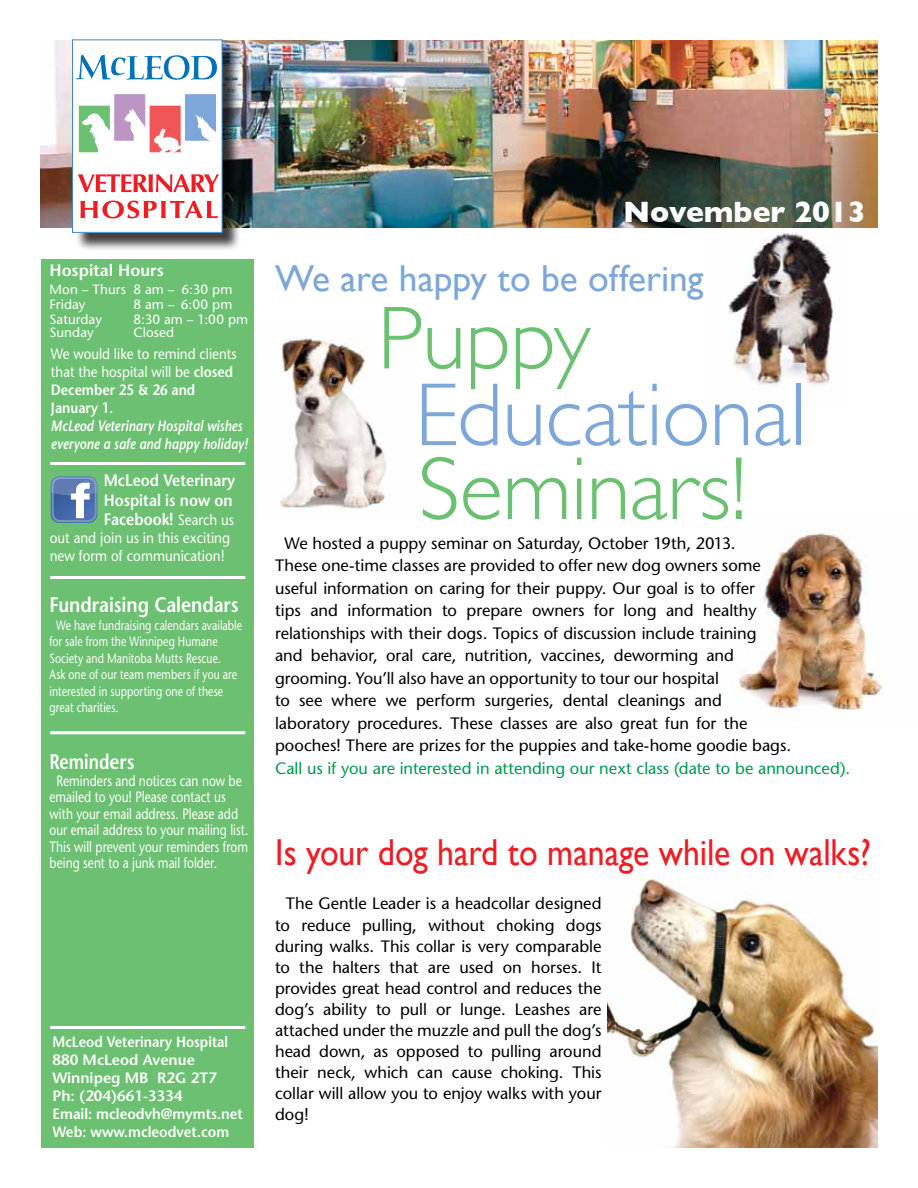
<style>
.page{position:relative;width:918px;height:1188px;background:#fff}
.page>*{position:absolute;margin:0;border:0;box-sizing:border-box;transform-origin:0 0}
.t1{font:300 90px "Gill Sans";letter-spacing:-.01em;color:#6cc071}
.t2{font:300 90px "Gill Sans";letter-spacing:-.01em;color:#7da7d8}
.t3{font:37.5px "Gill Sans";letter-spacing:-.005em;color:#ed1d24;scale:.9 1}
.t4{font:37.5px "Gill Sans";letter-spacing:-.005em;color:#7da7d8}
.t5{font:700 30px "Gill Sans";color:#fff}
.t6{font:600 21px "Stone Sans";color:#fff;scale:.87 1}
.t7{font:600 21px "Stone Sans";color:#fff;scale:.8 1}
.t8{font:16.5px/21px "Stone Sans";color:#000}
.t9{font:16.5px "Stone Sans";letter-spacing:-.005em;color:#009a4e}
.t10{font:600 16.5px/19.8px "Stone Sans";color:#fff;scale:.9 1}
.t11{font:600 16.5px "Stone Sans";color:#fff}
.t12{font:15px/16.5px "Stone Sans";color:#fff;scale:.8 1}
.t13{font:600 15px/18px "Stone Sans";color:#fff;scale:.9 1}
.t14{font:15px/18px "Stone Sans";color:#fff;scale:.89 1}
.t15{font:italic 600 15px/18px "Stone Sans";color:#fff;scale:.84 1}
.t16{font:15px/18px "Stone Sans";color:#fff;scale:.9 1}
.t17{font:13.5px/16.5px "Stone Sans";letter-spacing:.005em;color:#fff;scale:.78 1}
.t18{font:13.5px/15px "Stone Sans";letter-spacing:.005em;color:#fff}
.s1{font-weight:600}
.s2{font-weight:400;font-size:15px}
</style>
<div class="page">
<img style="left:739px;top:532px;width:144px;height:187px">
<img style="left:727px;top:230px;width:109px;height:156px">
<img style="left:280px;top:338px;width:106px;height:173px">
<img style="left:40px;top:40px;width:838px;height:188px">
<div style="left:41px;top:259px;width:213px;height:889px;background:#6cc071"></div>
<div style="left:75px;top:42px;width:166px;height:209px;background:#000;opacity:.75"></div>
<div style="left:72px;top:40px;width:150px;height:192px;background:#fff"></div>
<div style="left:72px;top:39px;width:151px;height:194px;border:1px solid #3a89c9"></div>
<svg style="left:78px;top:174px;width:141px;height:18px"></svg>
<svg style="left:80px;top:201px;width:138px;height:17px"></svg>
<svg style="left:76px;top:55px;width:141px;height:25px"></svg>
<svg style="left:79px;top:94px;width:137px;height:58px"></svg>
<hr style="left:50px;top:1026px;width:195px;height:3px;background:#fff">
<hr style="left:50px;top:576px;width:195px;height:3px;background:#fff">
<hr style="left:50px;top:462px;width:195px;height:3px;background:#fff">
<img style="left:608px;top:878px;width:270px;height:270px">
<hr style="left:50px;top:731px;width:195px;height:3px;background:#fff">
<svg style="left:51px;top:476px;width:46px;height:47px;background:#7491bc"></svg>
<p class="t11" style="left:50px;top:260px;width:116px">Hospital Hours</p>
<p class="t18" style="left:50px;top:281px;width:184px">Mon – Thurs 8 am – 6:30 pm<br>Friday</p>
<p class="t18" style="left:133px;top:296px;width:100px">8 am – 6:00 pm</p>
<p class="t18" style="left:50px;top:311px;width:54px">Saturday</p>
<p class="t18" style="left:133px;top:311px;width:116px">8:30 am – 1:00 pm</p>
<p class="t18" style="left:50px;top:325px;width:46px">Sunday</p>
<p class="t18" style="left:133px;top:325px;width:42px">Closed</p>
<p class="t14" style="left:51px;top:345px;width:210px">We would like to remind clients that the hospital will be <span class="s1">closed<br>December 25 &amp; 26 and<br>January 1.</span></p>
<p class="t15" style="left:51px;top:417px;width:236px">McLeod Veterinary Hospital wishes everyone a safe and happy holiday!</p>
<p class="t10" style="left:104px;top:470px;width:148px">McLeod Veterinary<br>Hospital is now on<br>Facebook! <span class="s2">Search us</span></p>
<p class="t16" style="left:50px;top:529px;width:202px">out and join us in this exciting new form of communication!</p>
<p class="t6" style="left:50px;top:591px;width:219px">Fundraising Calendars</p>
<p class="t17" style="left:50px;top:617px;width:248px;text-indent:7px">We have fundraising calendars available for sale from the Winnipeg Humane Society and Manitoba Mutts Rescue.<br>Ask one of our team members if you are interested in supporting one of these great charities.</p>
<p class="t7" style="left:50px;top:749px;width:108px">Reminders</p>
<p class="t12" style="left:50px;top:772px;width:250px;text-indent:7px">Reminders and notices can now be emailed to you! Please contact us with your email address. Please add our email address to your mailing list.<br>This will prevent your reminders from being sent to a junk mail folder.</p>
<p class="t13" style="left:52px;top:1033px;width:213px">McLeod Veterinary Hospital<br>880 McLeod Avenue<br>Winnipeg MB R2G 2T7<br>Ph: (204)661-3334<br>Email: mcleodvh@mymts.net<br>Web: www.mcleodvet.com</p>
<h3 class="t5" style="left:623px;top:194px;width:244px">November 2013</h3>
<h2 class="t4" style="left:275px;top:256px;width:430px">We are happy to be offering</h2>
<h1 class="t1" style="left:377px;top:287px;width:215px">Puppy</h1>
<h1 class="t2" style="left:415px;top:364px;width:394px">Educational</h1>
<h1 class="t1" style="left:418px;top:437px;width:330px">Seminars!</h1>
<p class="t8" style="left:275px;top:532px;width:518px;line-height:22.5px;text-indent:9px">We hosted a puppy seminar on Saturday, October 19th, 2013.<br>These one-time classes are provided to offer new dog owners some useful information on caring for their puppy. Our goal is to offer<br>tips and information to prepare owners for long and healthy relationships with their dogs. Topics of discussion include training<br>and behavior, oral care, nutrition, vaccines, deworming and grooming. You’ll also have an opportunity to tour our hospital<br>to see where we perform surgeries, dental cleanings and laboratory procedures. These classes are also great fun for the pooches! There are prizes for the puppies and take-home goodie bags.</p>
<p class="t9" style="left:275px;top:758px;width:577px">Call us if you are interested in attending our next class (date to be announced).</p>
<h2 class="t3" style="left:275px;top:830px;width:664px">Is your dog hard to manage while on walks?</h2>
<p class="t8" style="left:275px;top:893px;width:328px;text-align:justify;text-indent:11px">The Gentle Leader is a headcollar designed to reduce pulling, without choking dogs during walks. This collar is very comparable to the halters that are used on horses. It provides great head control and reduces the dog’s ability to pull or lunge. Leashes are attached under the muzzle and pull the dog’s head down, as opposed to pulling around their neck, which can cause choking. This collar will allow you to enjoy walks with your dog!</p>
</div>
